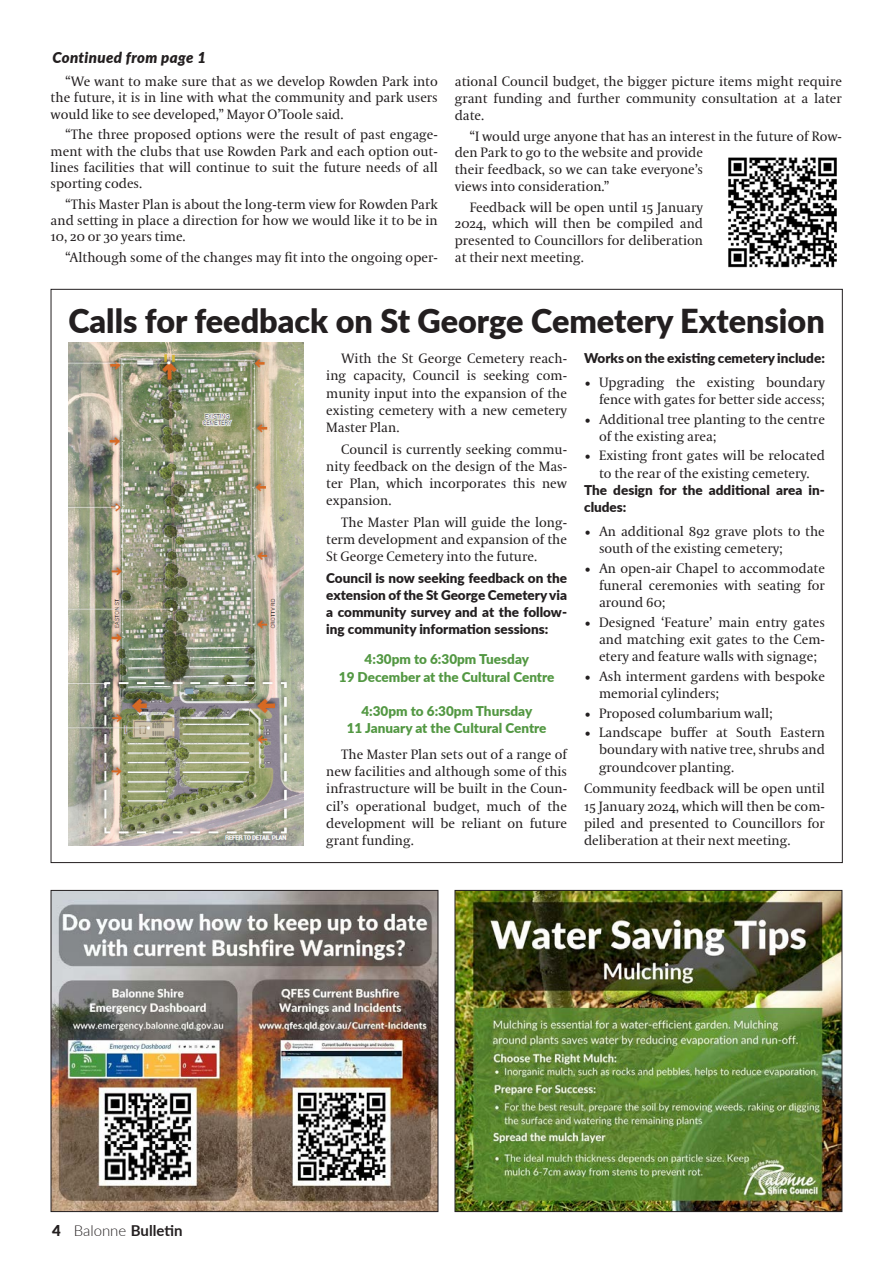
<style>
.page{position:relative;width:893px;height:1263px;background:#fff}
.page>*{position:absolute;margin:0;border:0;box-sizing:border-box;transform-origin:0 0}
.Heading_SPAN{font:900 33px "Lato";color:#231f20}
.Roadworks_Head{font:italic 900 15px "Lato";letter-spacing:.025em;color:#231f20}
.t1{font:700 15px "Lato";color:#231f20}
.Body_Text{font:13.5px/17.2px "Coranto 2";color:#231f20;text-align:justify}
.In-Paragraph_Header{font:900 13.5px/17.2px "Lato";color:#231f20;text-align:justify}
.In-Paragraph_Header-2{font:900 13.5px/17.2px "Lato";color:#539843;text-align:center}
.s1{font-weight:900}
.s2{font-weight:300}
</style>
<div class="page">
<img style="left:68px;top:342px;width:235px;height:503px">
<img style="left:457px;top:892px;width:383px;height:318px">
<div style="left:455px;top:890px;width:387px;height:322px;border:1px solid #231f20"></div>
<img style="left:53px;top:892px;width:383px;height:318px">
<div style="left:51px;top:890px;width:387px;height:322px;border:1px solid #231f20"></div>
<img style="left:728px;top:157px;width:109px;height:111px">
<p class="Roadworks_Head" style="left:52px;top:46px;width:155px">Continued from page 1</p>
<p class="Body_Text" style="left:51px;top:74px;width:389px;line-height:16.4px;text-indent:15px">“We want to make sure that as we develop Rowden Park into the future, it is in line with what the community and park users would like to see developed,” Mayor O’Toole said.</p>
<p class="Body_Text" style="left:51px;top:127px;width:389px;line-height:16.4px;text-indent:15px">“The three proposed options were the result of past engage&shy;ment with the clubs that use Rowden Park and each option out&shy;lines facilities that will continue to suit the future needs of all sporting codes.</p>
<p class="Body_Text" style="left:51px;top:196px;width:389px;line-height:16.4px;text-indent:15px">“This Master Plan is about the long-term view for Rowden Park and setting in place a direction for how we would like it to be in 10, 20 or 30 years time.</p>
<p class="Body_Text" style="left:66px;top:249px;width:374px">“Although some of the changes may fit into the ongoing oper-</p>
<p class="Body_Text" style="left:455px;top:74px;width:389px;line-height:16.8px">ational Council budget, the bigger picture items might require grant funding and further community consultation at a later date.</p>
<p class="Body_Text" style="left:455px;top:128px;width:389px;line-height:16.8px;text-align:left;text-indent:15px">“I would urge anyone that has an interest in the future of Row&shy;den Park to go to the website and provide<br>their feedback, so we can take everyone’s<br>views into consideration.”</p>
<p class="Body_Text" style="left:455px;top:199px;width:250px;line-height:16.8px;text-indent:15px">Feedback will be open until 15 January 2024, which will then be compiled and presented to Councillors for deliberation at their next meeting.</p>
<p class="Heading_SPAN" style="left:68px;top:296px;width:758px">Calls for feedback on St George Cemetery Extension</p>
<p class="Body_Text" style="left:326px;top:351px;width:242px;text-indent:15px">With the St George Cemetery reach&shy;ing capacity, Council is seeking com&shy;munity input into the expansion of the existing cemetery with a new cemetery Master Plan.</p>
<p class="Body_Text" style="left:326px;top:441px;width:242px;text-indent:15px">Council is currently seeking commu&shy;nity feedback on the design of the Mas&shy;ter Plan, which incorporates this new expansion.</p>
<p class="Body_Text" style="left:326px;top:514px;width:242px;text-indent:15px">The Master Plan will guide the long&shy;term development and expansion of the St George Cemetery into the future.</p>
<p class="In-Paragraph_Header" style="left:326px;top:569px;width:242px">Council is now seeking feedback on the extension of the St George Cemetery via a community survey and at the follow&shy;ing community information sessions:</p>
<p class="In-Paragraph_Header-2" style="left:339px;top:650px;width:217px">4:30pm to 6:30pm Tuesday<br>19 December at the Cultural Centre</p>
<p class="In-Paragraph_Header-2" style="left:347px;top:702px;width:201px">4:30pm to 6:30pm Thursday<br>11 January at the Cultural Centre</p>
<p class="Body_Text" style="left:326px;top:746px;width:242px;text-indent:15px">The Master Plan sets out of a range of new facilities and although some of this infrastructure will be built in the Coun&shy;cil’s operational budget, much of the development will be reliant on future grant funding.</p>
<p class="In-Paragraph_Header" style="left:584px;top:349px;width:242px">Works on the existing cemetery include:</p>
<p class="Body_Text" style="left:584px;top:374px;width:242px;text-align:right">• Upgrading the existing boundary fence with gates for better side access;</p>
<p class="Body_Text" style="left:599px;top:411px;width:227px;text-indent:-15px">• Additional tree planting to the centre of the existing area;</p>
<p class="Body_Text" style="left:584px;top:448px;width:242px;text-align:center">• Existing front gates will be relocated to the rear of the existing cemetery.</p>
<p class="In-Paragraph_Header" style="left:584px;top:481px;width:242px">The design for the additional area in&shy;cludes:</p>
<p class="Body_Text" style="left:599px;top:523px;width:227px;text-indent:-15px">• An additional 892 grave plots to the south of the existing cemetery;</p>
<p class="Body_Text" style="left:599px;top:560px;width:227px;text-indent:-15px">• An open-air Chapel to accommodate funeral ceremonies with seating for around 60;</p>
<p class="Body_Text" style="left:599px;top:614px;width:227px;text-indent:-15px">• Designed ‘Feature’ main entry gates and matching exit gates to the Cem&shy;etery and feature walls with signage;</p>
<p class="Body_Text" style="left:599px;top:668px;width:227px;text-indent:-15px">• Ash interment gardens with bespoke memorial cylinders;</p>
<p class="Body_Text" style="left:584px;top:705px;width:190px">• Proposed columbarium wall;</p>
<p class="Body_Text" style="left:599px;top:724px;width:227px;text-indent:-15px">• Landscape buffer at South Eastern boundary with native tree, shrubs and groundcover planting.</p>
<p class="Body_Text" style="left:584px;top:780px;width:242px">Community feedback will be open until 15 January 2024, which will then be com&shy;piled and presented to Councillors for deliberation at their next meeting.</p>
<p class="t1" style="left:52px;top:1219px;width:132px"><span class="s1">4</span> <span class="s2">Balonne</span> Bulletin</p>
</div>
